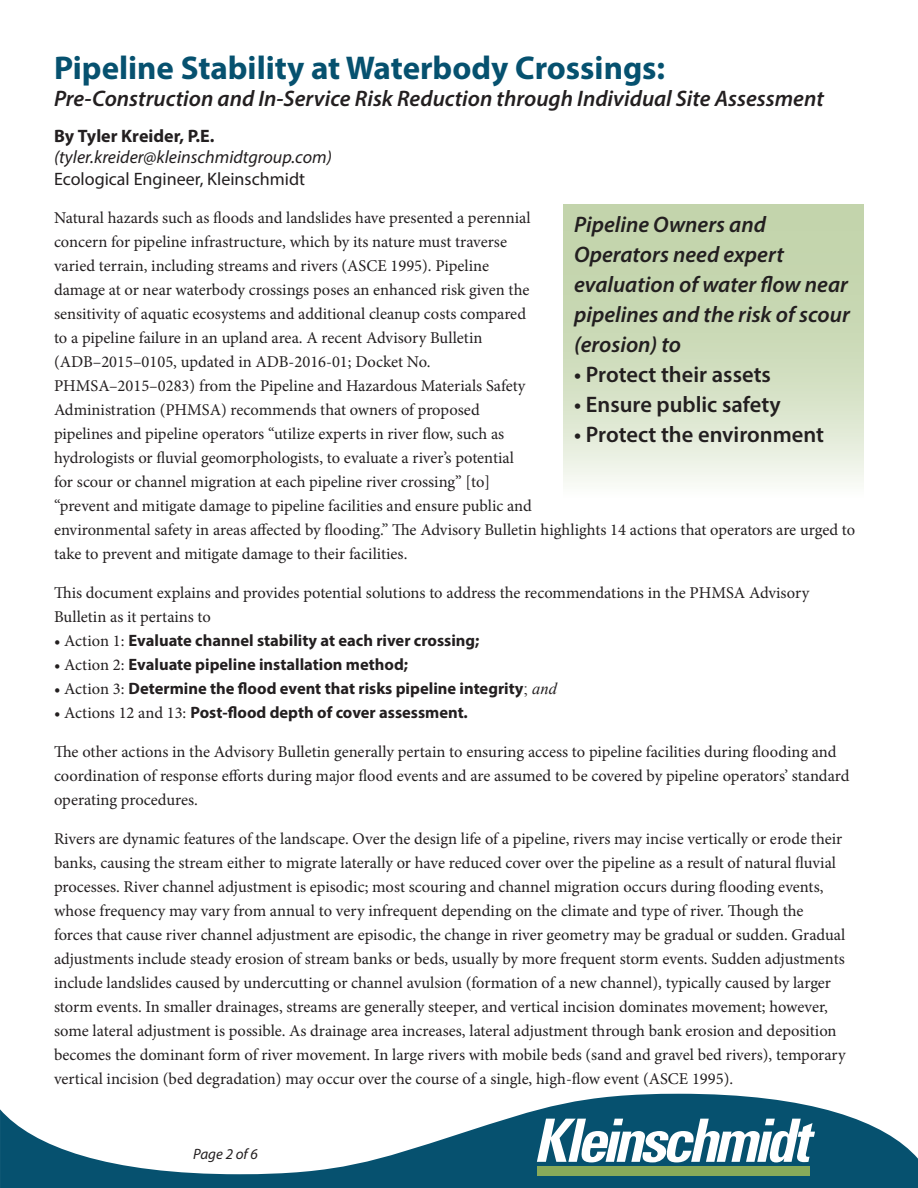
<style>
.page{position:relative;width:918px;height:1188px;background:#fff}
.page>*{position:absolute;margin:0;border:0;box-sizing:border-box;transform-origin:0 0}
.t1{font:700 33px "Myriad Pro";color:#06516f}
.t2{font:italic 600 22.5px/30px "Myriad Pro";color:#231f20}
.t3{font:600 22.5px "Myriad Pro";color:#231f20}
.t4{font:italic 18px "Myriad Pro";color:#231f20}
.t5{font:18px "Myriad Pro";color:#231f20}
.t6{font:700 18px "Myriad Pro";color:#231f20}
.t7{font:16.5px/24px "Minion Pro";color:#231f20}
.t8{font:700 16.5px "Myriad Pro";color:#231f20}
.t9{font:italic 15px "Myriad Pro";color:#231f20}
.s1{font-family:"Minion Pro";font-weight:400}
.s2{font-family:"Times New Roman";font-weight:400}
.s3{font-family:"Times New Roman";font-weight:400;font-style:italic}
</style>
<div class="page">
<svg style="left:0;top:1094px;width:918px;height:94px"></svg>
<svg style="left:537px;top:1119px;width:278px;height:43px"></svg>
<div style="left:537px;top:1166px;width:272px;height:10px;background:#88aa5a"></div>
<svg style="left:563px;top:205px;width:301px;height:278px;background:#d1dec0"></svg>
<p class="t1" style="left:54px;top:46px;width:613px">Pipeline Stability at Waterbody Crossings:</p>
<p class="t2" style="left:54px;top:83px;width:771px">Pre-Construction and In-Service Risk Reduction through Individual Site Assessment</p>
<p class="t6" style="left:54px;top:124px;width:162px">By Tyler Kreider, P.E.</p>
<p class="t4" style="left:54px;top:146px;width:279px">(tyler.kreider@kleinschmidtgroup.com)</p>
<p class="t5" style="left:54px;top:168px;width:253px">Ecological Engineer, Kleinschmidt</p>
<p class="t7" style="left:54px;top:206px;width:478px">Natural hazards such as floods and landslides have presented a perennial</p>
<p class="t7" style="left:54px;top:230px;width:455px">concern for pipeline infrastructure, which by its nature must traverse</p>
<p class="t7" style="left:54px;top:254px;width:437px">varied terrain, including streams and rivers (ASCE 1995). Pipeline</p>
<p class="t7" style="left:54px;top:278px;width:477px">damage at or near waterbody crossings poses an enhanced risk given the</p>
<p class="t7" style="left:54px;top:302px;width:474px">sensitivity of aquatic ecosystems and additional cleanup costs compared</p>
<p class="t7" style="left:54px;top:326px;width:430px">to a pipeline failure in an upland area. A recent Advisory Bulletin</p>
<p class="t7" style="left:54px;top:350px;width:378px">(ADB–2015–0105, updated in ADB-2016-01; Docket No.</p>
<p class="t7" style="left:54px;top:374px;width:473px">PHMSA–2015–0283) from the Pipeline and Hazardous Materials Safety</p>
<p class="t7" style="left:54px;top:398px;width:427px">Administration (PHMSA) recommends that owners of proposed</p>
<p class="t7" style="left:54px;top:422px;width:452px">pipelines and pipeline operators “utilize experts in river flow, such as</p>
<p class="t7" style="left:54px;top:446px;width:462px">hydrologists or fluvial geomorphologists, to evaluate a river’s potential</p>
<p class="t7" style="left:54px;top:470px;width:438px">for scour or channel migration at each pipeline river crossing” [to]</p>
<p class="t7" style="left:54px;top:494px;width:479px">“prevent and mitigate damage to pipeline facilities and ensure public and</p>
<p class="t7" style="left:54px;top:518px;width:803px">environmental safety in areas affected by flooding.” The Advisory Bulletin highlights 14 actions that operators are urged to take to prevent and mitigate damage to their facilities.</p>
<p class="t7" style="left:54px;top:581px;width:757px">This document explains and provides potential solutions to address the recommendations in the PHMSA Advisory<br>Bulletin as it pertains to</p>
<p class="t8" style="left:54px;top:630px;width:427px"><span class="s1">• Action 1:</span> Evaluate channel stability at each river crossing;</p>
<p class="t8" style="left:54px;top:654px;width:356px"><span class="s1">• Action 2:</span> Evaluate pipeline installation method;</p>
<p class="t8" style="left:54px;top:678px;width:505px"><span class="s1">• Action 3:</span> Determine the flood event that risks pipeline integrity<span class="s2">;</span> <span class="s3">and</span></p>
<p class="t8" style="left:54px;top:702px;width:415px"><span class="s1">• Actions 12 and 13:</span> Post-flood depth of cover assessment.</p>
<p class="t7" style="left:54px;top:740px;width:797px">The other actions in the Advisory Bulletin generally pertain to ensuring access to pipeline facilities during flooding and coordination of response efforts during major flood events and are assumed to be covered by pipeline operators’ standard operating procedures.</p>
<p class="t7" style="left:54px;top:827px;width:793px">Rivers are dynamic features of the landscape. Over the design life of a pipeline, rivers may incise vertically or erode their banks, causing the stream either to migrate laterally or have reduced cover over the pipeline as a result of natural fluvial processes. River channel adjustment is episodic; most scouring and channel migration occurs during flooding events, whose frequency may vary from annual to very infrequent depending on the climate and type of river. Though the forces that cause river channel adjustment are episodic, the change in river geometry may be gradual or sudden. Gradual adjustments include steady erosion of stream banks or beds, usually by more frequent storm events. Sudden adjustments include landslides caused by undercutting or channel avulsion (formation of a new channel), typically caused by larger storm events. In smaller drainages, streams are generally steeper, and vertical incision dominates movement; however, some lateral adjustment is possible. As drainage area increases, lateral adjustment through bank erosion and deposition becomes the dominant form of river movement. In large rivers with mobile beds (sand and gravel bed rivers), temporary vertical incision (bed degradation) may occur over the course of a single, high-flow event (ASCE 1995).</p>
<p class="t2" style="left:574px;top:209px;width:277px">Pipeline Owners and<br>Operators need expert evaluation of water flow near pipelines and the risk of scour (erosion) to</p>
<p class="t3" style="left:574px;top:360px;width:198px">• Protect their assets</p>
<p class="t3" style="left:574px;top:390px;width:208px">• Ensure public safety</p>
<p class="t3" style="left:574px;top:420px;width:251px">• Protect the environment</p>
<p class="t9" style="left:193px;top:1145px;width:66px">Page 2 of 6</p>
</div>
